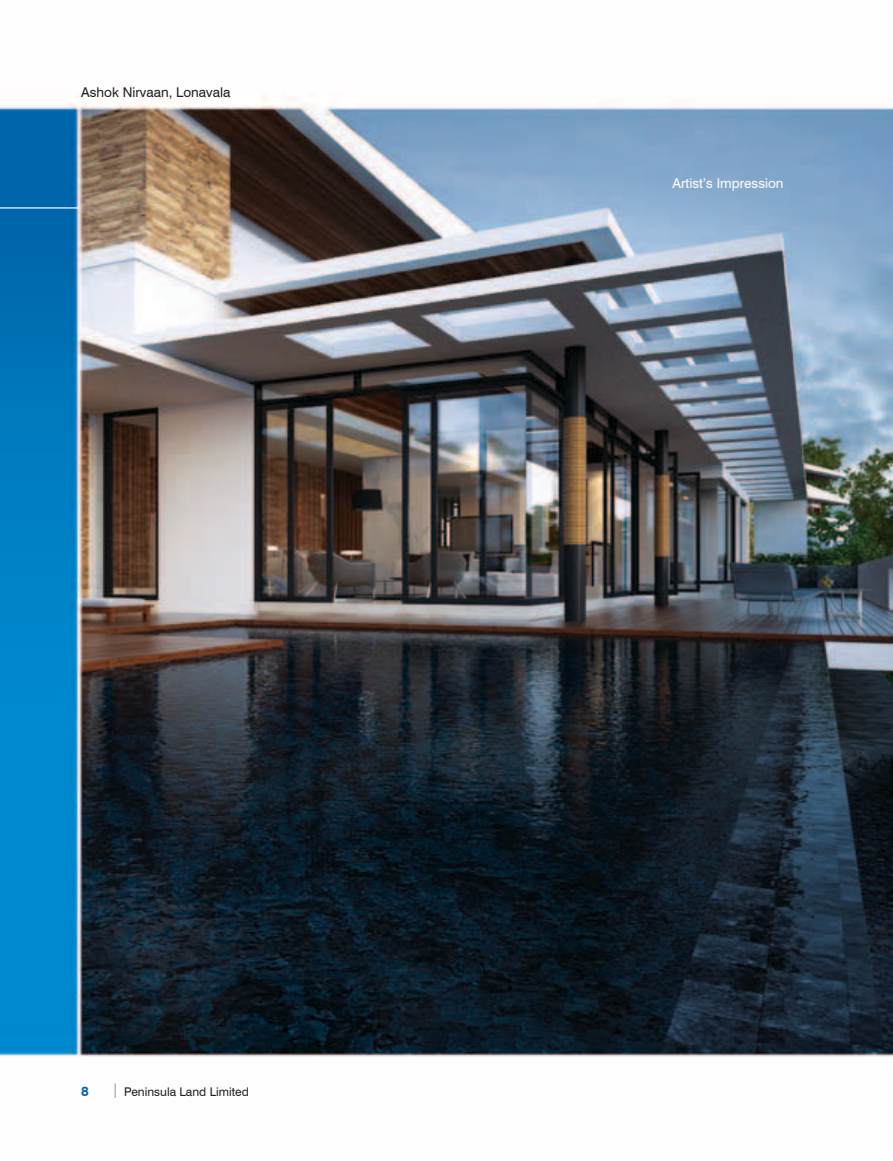
<style>
.page{position:relative;width:893px;height:1161px;background:#fff}
.page>*{position:absolute;margin:0;border:0;box-sizing:border-box;transform-origin:0 0}
.t1{font:13.5px "Swiss 721 BT";color:#231f20}
.t2{font:13.5px "Swiss 721 BT";color:#fff}
.t3{font:700 13.5px "Swiss 721 BT";color:#0066ac}
.t4{font:12px "Swiss 721 BT";color:#231f20}
</style>
<div class="page">
<img style="left:0;top:94px;width:893px;height:1004px">
<hr style="left:0;top:207px;width:79px;height:2px;background:#fff">
<svg style="left:115px;top:1083px;width:1px;height:15px"></svg>
<p class="t1" style="left:81px;top:84px;width:151px">Ashok Nirvaan, Lonavala</p>
<p class="t3" style="left:81px;top:1083px;width:9px">8</p>
<p class="t4" style="left:124px;top:1084px;width:126px">Peninsula Land Limited</p>
<p class="t2" style="left:672px;top:175px;width:112px">Artist’s Impression</p>
</div>
